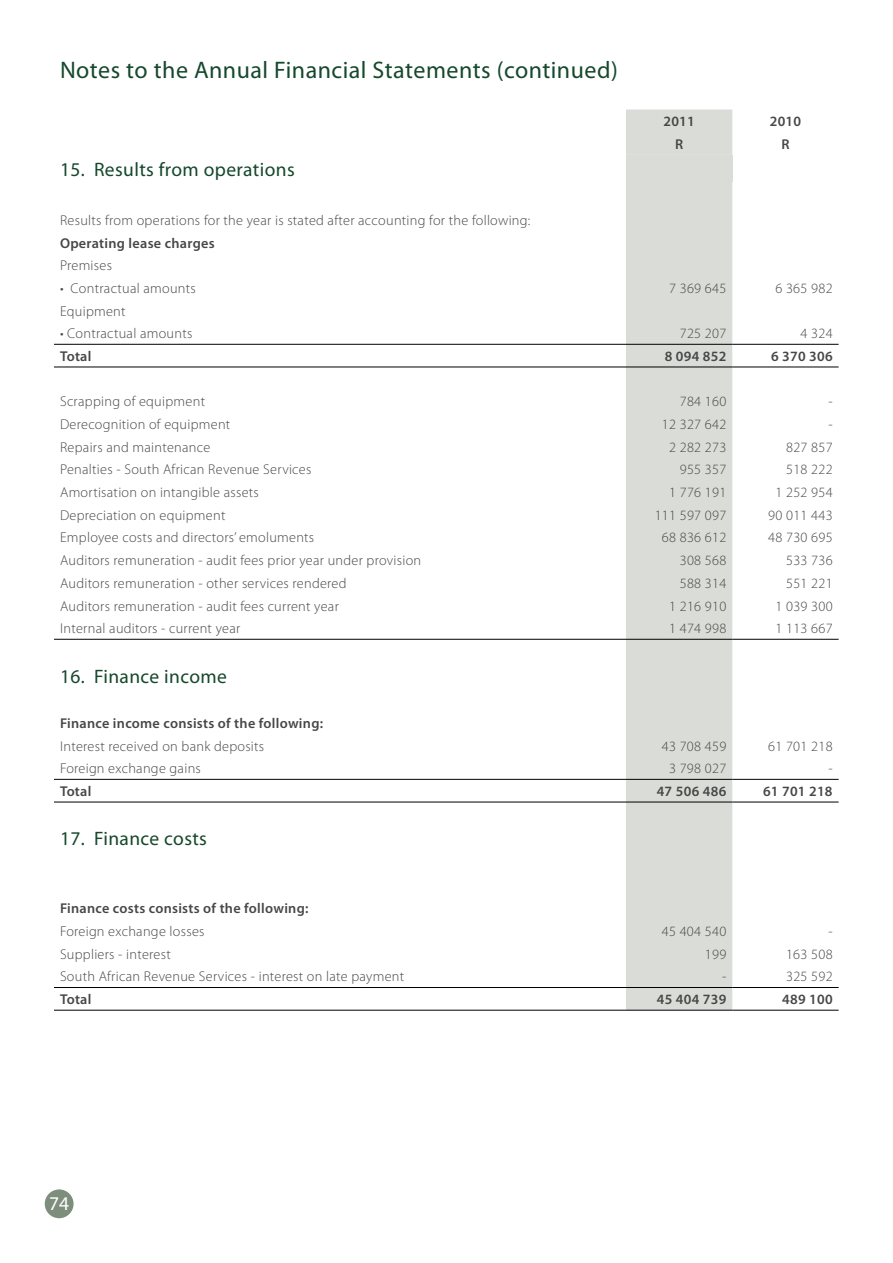
<style>
.page{position:relative;width:893px;height:1263px;background:#fff}
.page>*{position:absolute;margin:0;border:0;box-sizing:border-box;transform-origin:0 0}
.t1{font:24px "Myriad Pro";letter-spacing:.02em;color:#16482c}
.t2{font:19.5px "Myriad Pro";letter-spacing:.02em;color:#16482c}
.t3{font:19.5px "Myriad Pro";color:#fff}
.t4{font:300 14.25px "Myriad Pro";letter-spacing:.02em;color:#474747}
.t5{font:600 14.25px "Myriad Pro";letter-spacing:.02em;color:#474747}
</style>
<div class="page">
<div style="left:44px;top:1189px;width:30px;height:30px;background:#7e8e7c;border-radius:50%"></div>
<div style="left:43px;top:1188px;width:32px;height:32px;border:2px solid #fff;border-radius:50%"></div>
<div style="left:626px;top:110px;width:106px;height:900px;background:#daddd7"></div>
<div style="left:626px;top:155px;width:106px;height:27px;background:#daddd7"></div>
<hr style="left:54px;top:344px;width:572px;height:1px;background:#000">
<hr style="left:626px;top:344px;width:106px;height:1px;background:#000">
<hr style="left:732px;top:344px;width:107px;height:1px;background:#000">
<hr style="left:54px;top:367px;width:572px;height:1px;background:#000">
<hr style="left:626px;top:367px;width:106px;height:1px;background:#000">
<hr style="left:732px;top:367px;width:107px;height:1px;background:#000">
<hr style="left:54px;top:987px;width:572px;height:1px;background:#000">
<hr style="left:626px;top:987px;width:106px;height:1px;background:#000">
<hr style="left:732px;top:987px;width:107px;height:1px;background:#000">
<hr style="left:54px;top:779px;width:572px;height:1px;background:#000">
<hr style="left:626px;top:779px;width:106px;height:1px;background:#000">
<hr style="left:732px;top:779px;width:107px;height:1px;background:#000">
<hr style="left:54px;top:802px;width:572px;height:1px;background:#000">
<hr style="left:626px;top:802px;width:106px;height:1px;background:#000">
<hr style="left:732px;top:802px;width:107px;height:1px;background:#000">
<hr style="left:54px;top:639px;width:572px;height:1px;background:#000">
<hr style="left:626px;top:639px;width:106px;height:1px;background:#000">
<hr style="left:732px;top:639px;width:107px;height:1px;background:#000">
<hr style="left:54px;top:1010px;width:572px;height:1px;background:#000">
<hr style="left:626px;top:1010px;width:106px;height:1px;background:#000">
<hr style="left:732px;top:1010px;width:107px;height:1px;background:#000">
<h1 class="t1" style="left:60px;top:55px;width:559px">Notes to the Annual Financial Statements (continued)</h1>
<p class="t5" style="left:663px;top:112px;width:33px">2011</p>
<p class="t5" style="left:770px;top:112px;width:33px">2010</p>
<p class="t5" style="left:675px;top:135px;width:10px">R</p>
<p class="t5" style="left:781px;top:135px;width:10px">R</p>
<h2 class="t2" style="left:60px;top:157px;width:236px">15. Results from operations</h2>
<p class="t4" style="left:60px;top:212px;width:472px">Results from operations for the year is stated after accounting for the following:</p>
<p class="t5" style="left:60px;top:234px;width:156px">Operating lease charges</p>
<p class="t4" style="left:60px;top:258px;width:53px">Premises</p>
<p class="t4" style="left:60px;top:280px;width:137px">• Contractual amounts</p>
<p class="t4" style="left:669px;top:280px;width:59px">7 369 645</p>
<p class="t4" style="left:775px;top:280px;width:59px">6 365 982</p>
<p class="t4" style="left:60px;top:303px;width:67px">Equipment</p>
<p class="t4" style="left:60px;top:326px;width:134px">• Contractual amounts</p>
<p class="t4" style="left:680px;top:326px;width:48px">725 207</p>
<p class="t4" style="left:801px;top:326px;width:34px">4 324</p>
<p class="t5" style="left:60px;top:347px;width:33px">Total</p>
<p class="t5" style="left:665px;top:347px;width:63px">8 094 852</p>
<p class="t5" style="left:771px;top:347px;width:63px">6 370 306</p>
<p class="t4" style="left:60px;top:394px;width:147px">Scrapping of equipment</p>
<p class="t4" style="left:680px;top:394px;width:48px">784 160</p>
<p class="t4" style="left:828px;top:394px;width:6px">-</p>
<p class="t4" style="left:60px;top:416px;width:172px">Derecognition of equipment</p>
<p class="t4" style="left:662px;top:416px;width:66px">12 327 642</p>
<p class="t4" style="left:828px;top:416px;width:6px">-</p>
<p class="t4" style="left:60px;top:439px;width:152px">Repairs and maintenance</p>
<p class="t4" style="left:669px;top:439px;width:59px">2 282 273</p>
<p class="t4" style="left:786px;top:439px;width:48px">827 857</p>
<p class="t4" style="left:60px;top:462px;width:253px">Penalties ‑ South African Revenue Services</p>
<p class="t4" style="left:680px;top:462px;width:48px">955 357</p>
<p class="t4" style="left:786px;top:462px;width:48px">518 222</p>
<p class="t4" style="left:60px;top:484px;width:200px">Amortisation on intangible assets</p>
<p class="t4" style="left:669px;top:484px;width:59px">1 776 191</p>
<p class="t4" style="left:775px;top:484px;width:59px">1 252 954</p>
<p class="t4" style="left:60px;top:507px;width:167px">Depreciation on equipment</p>
<p class="t4" style="left:655px;top:507px;width:73px">111 597 097</p>
<p class="t4" style="left:768px;top:507px;width:66px">90 011 443</p>
<p class="t4" style="left:60px;top:530px;width:256px">Employee costs and directors’ emoluments</p>
<p class="t4" style="left:662px;top:530px;width:66px">68 836 612</p>
<p class="t4" style="left:768px;top:530px;width:66px">48 730 695</p>
<p class="t4" style="left:60px;top:553px;width:363px">Auditors remuneration ‑ audit fees prior year under provision</p>
<p class="t4" style="left:680px;top:553px;width:48px">308 568</p>
<p class="t4" style="left:786px;top:553px;width:48px">533 736</p>
<p class="t4" style="left:60px;top:575px;width:288px">Auditors remuneration ‑ other services rendered</p>
<p class="t4" style="left:680px;top:575px;width:48px">588 314</p>
<p class="t4" style="left:786px;top:575px;width:48px">551 221</p>
<p class="t4" style="left:60px;top:598px;width:280px">Auditors remuneration ‑ audit fees current year</p>
<p class="t4" style="left:669px;top:598px;width:59px">1 216 910</p>
<p class="t4" style="left:775px;top:598px;width:59px">1 039 300</p>
<p class="t4" style="left:60px;top:621px;width:182px">Internal auditors - current year</p>
<p class="t4" style="left:669px;top:621px;width:59px">1 474 998</p>
<p class="t4" style="left:775px;top:621px;width:59px">1 113 667</p>
<h2 class="t2" style="left:60px;top:664px;width:168px">16. Finance income</h2>
<p class="t5" style="left:60px;top:714px;width:265px">Finance income consists of the following:</p>
<p class="t4" style="left:60px;top:738px;width:206px">Interest received on bank deposits</p>
<p class="t4" style="left:662px;top:738px;width:66px">43 708 459</p>
<p class="t4" style="left:768px;top:738px;width:66px">61 701 218</p>
<p class="t4" style="left:60px;top:761px;width:142px">Foreign exchange gains</p>
<p class="t4" style="left:669px;top:761px;width:59px">3 798 027</p>
<p class="t4" style="left:828px;top:761px;width:6px">-</p>
<p class="t5" style="left:60px;top:782px;width:33px">Total</p>
<p class="t5" style="left:657px;top:782px;width:71px">47 506 486</p>
<p class="t5" style="left:763px;top:782px;width:71px">61 701 218</p>
<h2 class="t2" style="left:60px;top:827px;width:149px">17. Finance costs</h2>
<p class="t5" style="left:60px;top:899px;width:250px">Finance costs consists of the following:</p>
<p class="t4" style="left:60px;top:923px;width:146px">Foreign exchange losses</p>
<p class="t4" style="left:662px;top:923px;width:66px">45 404 540</p>
<p class="t4" style="left:828px;top:923px;width:6px">-</p>
<p class="t4" style="left:60px;top:946px;width:112px">Suppliers ‑ interest</p>
<p class="t4" style="left:705px;top:946px;width:23px">199</p>
<p class="t4" style="left:786px;top:946px;width:48px">163 508</p>
<p class="t4" style="left:60px;top:969px;width:346px">South African Revenue Services ‑ interest on late payment</p>
<p class="t4" style="left:722px;top:969px;width:6px">-</p>
<p class="t4" style="left:786px;top:969px;width:48px">325 592</p>
<p class="t5" style="left:60px;top:990px;width:33px">Total</p>
<p class="t5" style="left:657px;top:990px;width:71px">45 404 739</p>
<p class="t5" style="left:782px;top:990px;width:52px">489 100</p>
<h2 class="t3" style="left:49px;top:1191px;width:21px">74</h2>
</div>
